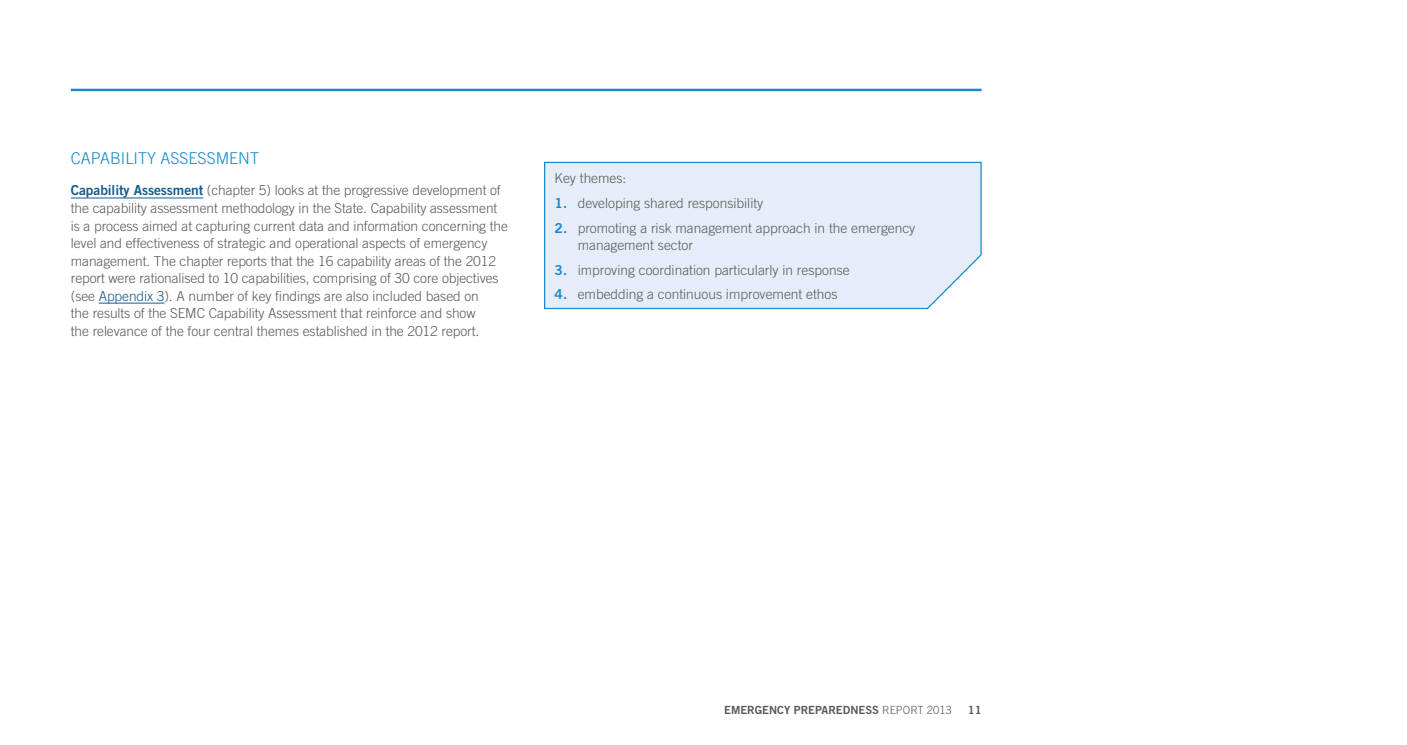
<style>
.page{position:relative;width:1407px;height:745px;background:#fff}
.page>*{position:absolute;margin:0;border:0;box-sizing:border-box;transform-origin:0 0}
.HEADING_02{font:300 16.25px "Trade Gothic";color:#178acb}
.BODY_COPY{font:300 13.75px/17.5px "Trade Gothic";letter-spacing:-.005em;color:#58595b}
.t1{font:11.25px "Trade Gothic Bold Two";color:#58595b}
.s1{font-family:"Trade Gothic Bold Two";font-weight:400;color:#145c91}
.s2{color:#145c91}
.s3{font-family:"Trade Gothic Bold Two";font-weight:400;color:#178acb}
.s4{font-family:"Trade Gothic";font-weight:300}
</style>
<div class="page">
<hr style="left:71px;top:89px;width:910px;height:2px;background:#178acb">
<hr style="left:71px;top:198px;width:132px;height:1px;background:#145c91">
<hr style="left:99px;top:303px;width:65px;height:1px;background:#145c91">
<div style="left:544px;top:161px;width:438px;height:148px;background:#e7edf8"></div>
<p class="HEADING_02" style="left:71px;top:148px;width:190px">CAPABILITY ASSESSMENT</p>
<p class="BODY_COPY" style="left:71px;top:181px;width:439px"><span class="s1">Capability Assessment</span> (chapter 5) looks at the progressive development of the capability assessment methodology in the State. Capability assessment is a process aimed at capturing current data and information concerning the level and effectiveness of strategic and operational aspects of emergency management. The chapter reports that the 16 capability areas of the 2012 report were rationalised to 10 capabilities, comprising of 30 core objectives (see <span class="s2">Appendix 3</span>). A number of key findings are also included based on<br>the results of the SEMC Capability Assessment that reinforce and show<br>the relevance of the four central themes established in the 2012 report.</p>
<p class="BODY_COPY" style="left:555px;top:169px;width:73px">Key themes:</p>
<p class="BODY_COPY" style="left:555px;top:194px;width:210px"><span class="s3">1.</span> developing shared responsibility</p>
<p class="BODY_COPY" style="left:578px;top:218px;width:339px;text-indent:-23px"><span class="s3">2.</span> promoting a risk management approach in the emergency management sector</p>
<p class="BODY_COPY" style="left:555px;top:261px;width:296px"><span class="s3">3.</span> improving coordination particularly in response</p>
<p class="BODY_COPY" style="left:555px;top:285px;width:284px"><span class="s3">4.</span> embedding a continuous improvement ethos</p>
<p class="t1" style="left:724px;top:702px;width:229px">EMERGENCY PREPAREDNESS <span class="s4">REPORT 2013</span></p>
<p class="t1" style="left:968px;top:702px;width:15px">11</p>
</div>
